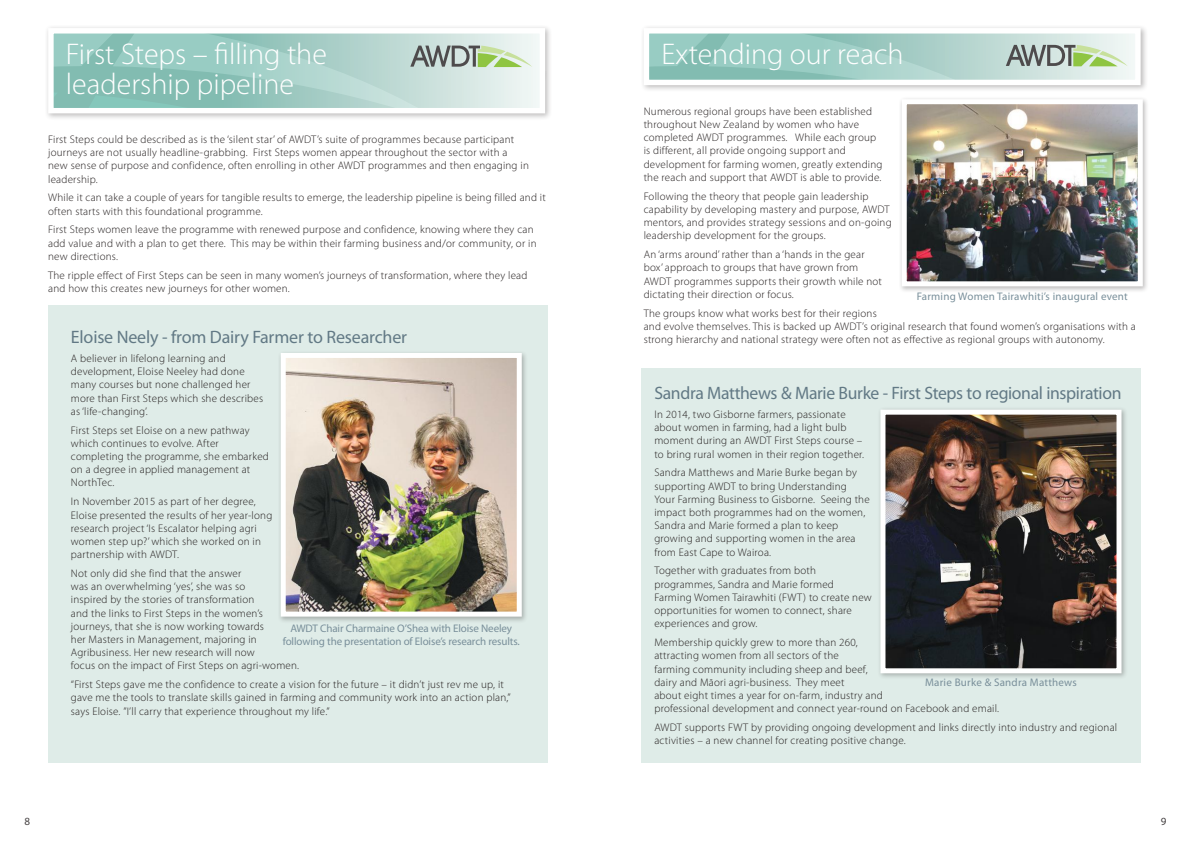
<style>
.page{position:relative;width:1191px;height:842px;background:#fff}
.page>*{position:absolute;margin:0;border:0;box-sizing:border-box;transform-origin:0 0}
.t1{font:300 30px/30px "Myriad Pro";color:#fff}
.t2{font:18px "Myriad Pro";letter-spacing:-.02em;color:#627985}
.t3{font:300 11px/13.2px "Myriad Pro";letter-spacing:.02em;color:#241f1f}
.t4{font:11px/13.2px "Myriad Pro";letter-spacing:-.01em;color:#798f9a;text-align:center}
.t5{font:11px "Myriad Pro";letter-spacing:.02em;color:#798f9a}
.t6{font:11px "Myriad Pro";color:#444041}
</style>
<div class="page">
<div style="left:45px;top:25px;width:507px;height:96px;background:#241f1f;opacity:.3"></div>
<svg style="left:48px;top:31px;width:499px;height:80px;background:#b0d3cb"></svg>
<div style="left:48px;top:305px;width:499px;height:458px;background:#dfece8"></div>
<div style="left:278px;top:350px;width:250px;height:273px;background:#241f1f;opacity:.3"></div>
<img style="left:287px;top:359px;width:229px;height:252px">
<div style="left:281px;top:353px;width:241px;height:264px;border:5px solid #fff"></div>
<div style="left:640px;top:25px;width:508px;height:68px;background:#241f1f;opacity:.3"></div>
<div style="left:641px;top:369px;width:499px;height:394px;background:#dfece8"></div>
<svg style="left:646px;top:31px;width:481px;height:51px;background:#b0d2ca"></svg>
<div style="left:877px;top:407px;width:251px;height:273px;background:#241f1f;opacity:.3"></div>
<img style="left:886px;top:416px;width:229px;height:251px">
<div style="left:880px;top:410px;width:241px;height:263px;border:5px solid #fff"></div>
<div style="left:898px;top:96px;width:251px;height:197px;background:#241f1f;opacity:.3"></div>
<img style="left:907px;top:105px;width:229px;height:175px">
<div style="left:901px;top:99px;width:241px;height:187px;border:5px solid #fff"></div>
<h1 class="t1" style="left:66px;top:39px;width:262px">First Steps – filling the leadership pipeline</h1>
<p class="t3" style="left:48px;top:133px;width:482px">First Steps could be described as is the ‘silent star’ of AWDT’s suite of programmes because participant journeys are not usually headline-grabbing. First Steps women appear throughout the sector with a new sense of purpose and confidence, often enrolling in other AWDT programmes and then engaging in leadership.</p>
<p class="t3" style="left:48px;top:191px;width:499px">While it can take a couple of years for tangible results to emerge, the leadership pipeline is being filled and it often starts with this foundational programme.</p>
<p class="t3" style="left:48px;top:223px;width:490px">First Steps women leave the programme with renewed purpose and confidence, knowing where they can add value and with a plan to get there. This may be within their farming business and/or community, or in new directions.</p>
<p class="t3" style="left:48px;top:269px;width:481px">The ripple effect of First Steps can be seen in many women’s journeys of transformation, where they lead and how this creates new journeys for other women.</p>
<h2 class="t2" style="left:71px;top:326px;width:338px">Eloise Neely - from Dairy Farmer to Researcher</h2>
<p class="t3" style="left:71px;top:352px;width:194px">A believer in lifelong learning and development, Eloise Neeley had done many courses but none challenged her more than First Steps which she describes as ‘life-changing’.</p>
<p class="t3" style="left:71px;top:423px;width:200px">First Steps set Eloise on a new pathway which continues to evolve. After completing the programme, she embarked on a degree in applied management at<br>NorthTec.</p>
<p class="t3" style="left:71px;top:495px;width:203px">In November 2015 as part of her degree, Eloise presented the results of her year-long research project ‘Is Escalator helping agri women step up?’ which she worked on in partnership with AWDT.</p>
<p class="t3" style="left:71px;top:567px;width:230px">Not only did she find that the answer<br>was an overwhelming ‘yes’, she was so<br>inspired by the stories of transformation<br>and the links to First Steps in the women’s journeys, that she is now working towards<br>her Masters in Management, majoring in Agribusiness. Her new research will now<br>focus on the impact of First Steps on agri-women.</p>
<p class="t3" style="left:71px;top:678px;width:441px">“First Steps gave me the confidence to create a vision for the future – it didn’t just rev me up, it gave me the tools to translate skills gained in farming and community work into an action plan,” says Eloise. ”I’ll carry that experience throughout my life.”</p>
<p class="t4" style="left:283px;top:621px;width:238px">AWDT Chair Charmaine O’Shea with Eloise Neeley following the presentation of Eloise’s research results.</p>
<h1 class="t1" style="left:661px;top:39px;width:243px">Extending our reach</h1>
<p class="t3" style="left:643px;top:105px;width:240px">Numerous regional groups have been established throughout New Zealand by women who have completed AWDT programmes. While each group is different, all provide ongoing support and development for farming women, greatly extending the reach and support that AWDT is able to provide.</p>
<p class="t3" style="left:643px;top:190px;width:249px">Following the theory that people gain leadership capability by developing mastery and purpose, AWDT mentors, and provides strategy sessions and on-going leadership development for the groups.</p>
<p class="t3" style="left:643px;top:248px;width:240px">An ‘arms around’ rather than a ‘hands in the gear box’ approach to groups that have grown from AWDT programmes supports their growth while not dictating their direction or focus.</p>
<p class="t3" style="left:643px;top:307px;width:494px">The groups know what works best for their regions<br>and evolve themselves. This is backed up AWDT’s original research that found women’s organisations with a strong hierarchy and national strategy were often not as effective as regional groups with autonomy.</p>
<p class="t5" style="left:916px;top:289px;width:212px">Farming Women Tairawhiti’s inaugural event</p>
<h2 class="t2" style="left:654px;top:382px;width:468px">Sandra Matthews &amp; Marie Burke - First Steps to regional inspiration</h2>
<p class="t3" style="left:654px;top:408px;width:211px">In 2014, two Gisborne farmers, passionate about women in farming, had a light bulb moment during an AWDT First Steps course – to bring rural women in their region together.</p>
<p class="t3" style="left:654px;top:466px;width:217px">Sandra Matthews and Marie Burke began by supporting AWDT to bring Understanding Your Farming Business to Gisborne. Seeing the impact both programmes had on the women, Sandra and Marie formed a plan to keep growing and supporting women in the area from East Cape to Wairoa.</p>
<p class="t3" style="left:654px;top:564px;width:219px">Together with graduates from both programmes, Sandra and Marie formed Farming Women Tairawhiti (FWT) to create new opportunities for women to connect, share experiences and grow.</p>
<p class="t3" style="left:654px;top:636px;width:346px">Membership quickly grew to more than 260,<br>attracting women from all sectors of the<br>farming community including sheep and beef,<br>dairy and Māori agri-business. They meet<br>about eight times a year for on-farm, industry and<br>professional development and connect year-round on Facebook and email.</p>
<p class="t3" style="left:654px;top:721px;width:464px">AWDT supports FWT by providing ongoing development and links directly into industry and regional activities – a new channel for creating positive change.</p>
<p class="t5" style="left:925px;top:675px;width:153px">Marie Burke &amp; Sandra Matthews</p>
<p class="t6" style="left:24px;top:814px;width:7px">8</p>
<p class="t6" style="left:1161px;top:814px;width:7px">9</p>
</div>
